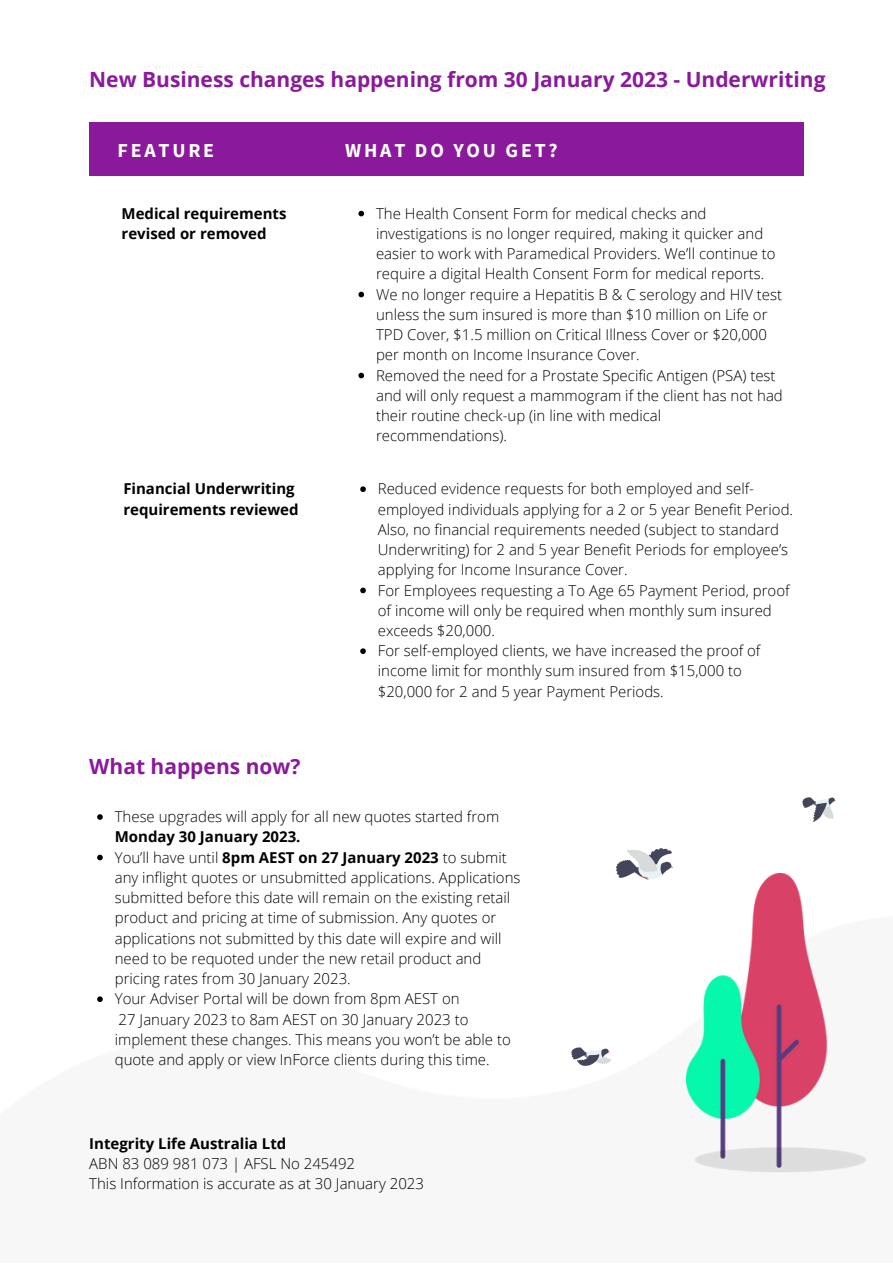
<style>
.page{position:relative;width:893px;height:1264px;background:#fff}
.page>*{position:absolute;margin:0;border:0;box-sizing:border-box;transform-origin:0 0}
.t1{font:700 21px "Open Sans";color:#8a1a9b}
.t2{font:700 19.8px "Source Sans Pro";letter-spacing:.14em;color:#fff}
.t3{font:300 15px/20.2px "Open Sans";color:#000}
.t4{font:700 15px/20.2px "Open Sans";color:#000}
.s1{font-weight:700}
</style>
<div class="page">
<svg style="left:97px;top:814px;width:6px;height:5px"></svg>
<svg style="left:97px;top:854px;width:6px;height:6px"></svg>
<svg style="left:97px;top:996px;width:6px;height:6px"></svg>
<img style="left:616px;top:848px;width:57px;height:32px">
<img style="left:802px;top:797px;width:34px;height:25px">
<img style="left:571px;top:1047px;width:40px;height:18px">
<div style="left:90px;top:122px;width:713px;height:53px;background:#8a1a9b"></div>
<img style="left:686px;top:873px;width:179px;height:299px">
<svg style="left:358px;top:211px;width:6px;height:5px"></svg>
<svg style="left:358px;top:292px;width:6px;height:5px"></svg>
<svg style="left:358px;top:373px;width:6px;height:5px"></svg>
<svg style="left:360px;top:486px;width:6px;height:6px"></svg>
<svg style="left:360px;top:587px;width:6px;height:6px"></svg>
<svg style="left:360px;top:648px;width:6px;height:6px"></svg>
<h1 class="t1" style="left:89px;top:65px;width:737px">New Business changes happening from 30 January 2023 - Underwriting</h1>
<h2 class="t2" style="left:118px;top:138px;width:98px">FEATURE</h2>
<h2 class="t2" style="left:345px;top:138px;width:214px">WHAT DO YOU GET?</h2>
<p class="t4" style="left:121px;top:203px;width:166px">Medical requirements revised or removed</p>
<p class="t3" style="left:376px;top:203px;width:408px">The Health Consent Form for medical checks and investigations is no longer required, making it quicker and easier to work with Paramedical Providers. We’ll continue to require a digital Health Consent Form for medical reports.<br>We no longer require a Hepatitis B &amp; C serology and HIV test unless the sum insured is more than $10 million on Life or TPD Cover, $1.5 million on Critical Illness Cover or $20,000 per month on Income Insurance Cover.<br>Removed the need for a Prostate Specific Antigen (PSA) test and will only request a mammogram if the client has not had their routine check-up (in line with medical recommendations).</p>
<p class="t4" style="left:123px;top:478px;width:177px">Financial Underwriting requirements reviewed</p>
<p class="t3" style="left:378px;top:478px;width:417px">Reduced evidence requests for both employed and self&shy;employed individuals applying for a 2 or 5 year Benefit Period.<br>Also, no financial requirements needed (subject to standard Underwriting) for 2 and 5 year Benefit Periods for employee’s applying for Income Insurance Cover.<br>For Employees requesting a To Age 65 Payment Period, proof of income will only be required when monthly sum insured exceeds $20,000.<br>For self-employed clients, we have increased the proof of income limit for monthly sum insured from $15,000 to $20,000 for 2 and 5 year Payment Periods.</p>
<h1 class="t1" style="left:89px;top:751px;width:213px">What happens now?</h1>
<p class="t3" style="left:115px;top:806px;width:386px">These upgrades will apply for all new quotes started from</p>
<p class="t3" style="left:115px;top:826px;width:407px"><span class="s1">Monday 30 January 2023.<br></span>You’ll have until <span class="s1">8pm AEST on 27 January 2023</span> to submit any inflight quotes or unsubmitted applications. Applications submitted before this date will remain on the existing retail product and pricing at time of submission. Any quotes or applications not submitted by this date will expire and will need to be requoted under the new retail product and pricing rates from 30 January 2023.<br>Your Adviser Portal will be down from 8pm AEST on<br>27 January 2023 to 8am AEST on 30 January 2023 to implement these changes. This means you won’t be able to quote and apply or view InForce clients during this time.</p>
<p class="t4" style="left:89px;top:1132px;width:199px">Integrity Life Australia Ltd</p>
<p class="t3" style="left:89px;top:1152px;width:336px">ABN 83 089 981 073 | AFSL No 245492<br>This Information is accurate as at 30 January 2023</p>
</div>
